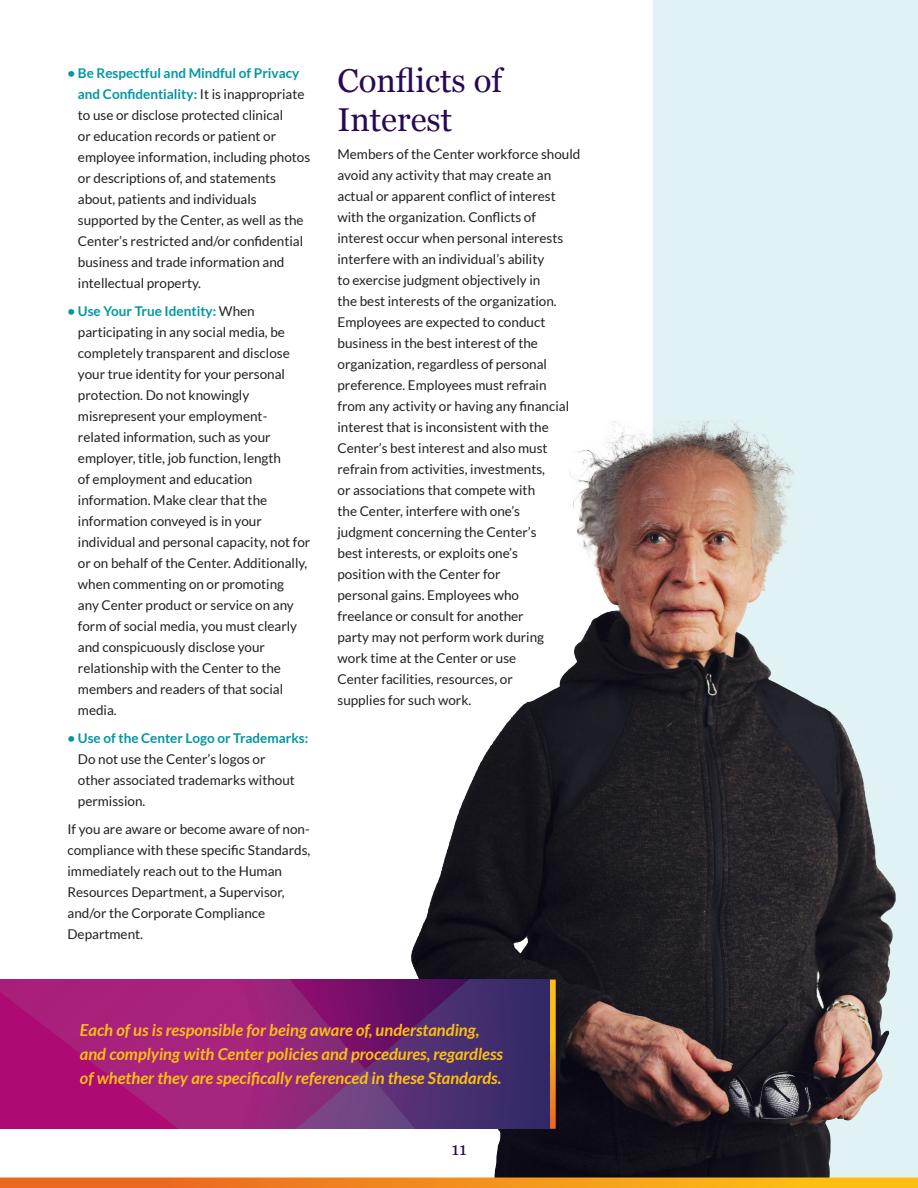
<style>
.page{position:relative;width:918px;height:1188px;background:#fff}
.page>*{position:absolute;margin:0;border:0;box-sizing:border-box;transform-origin:0 0}
.body_copy{font:33px/39px "Georgia";color:#280953}
.t1{font:18px "Georgia";color:#280953}
.yellow_call_out_text{font:italic 700 16.5px/24px "Lato";color:#fdbe12}
.body_copy-2{font:13.5px/21px "Lato";color:#231f20}
.s1{font-weight:700;color:#0097a4}
</style>
<div class="page">
<div style="left:654px;top:0;width:264px;height:1188px;background:#e0f2f3"></div>
<img style="left:259px;top:420px;width:659px;height:758px">
<svg style="left:550px;top:980px;width:6px;height:149px"></svg>
<svg style="left:0;top:980px;width:550px;height:149px;background:#842175"></svg>
<svg style="left:0;top:1178px;width:918px;height:10px;background:#f3901b"></svg>
<p class="body_copy-2" style="left:78px;top:63px;width:234px;text-indent:-10px"><span class="s1">• Be Respectful and Mindful of Privacy and Confidentiality:</span> It is inappropriate to use or disclose protected clinical<br>or education records or patient or employee information, including photos or descriptions of, and statements about, patients and individuals supported by the Center, as well as the Center’s restricted and/or confidential business and trade information and intellectual property.</p>
<p class="body_copy-2" style="left:78px;top:301px;width:234px;text-indent:-10px"><span class="s1">• Use Your True Identity:</span> When participating in any social media, be completely transparent and disclose your true identity for your personal protection. Do not knowingly misrepresent your employment&shy;related information, such as your employer, title, job function, length<br>of employment and education information. Make clear that the information conveyed is in your individual and personal capacity, not for or on behalf of the Center. Additionally, when commenting on or promoting<br>any Center product or service on any form of social media, you must clearly and conspicuously disclose your relationship with the Center to the members and readers of that social media.</p>
<p class="body_copy-2" style="left:78px;top:727px;width:232px;text-indent:-10px"><span class="s1">• Use of the Center Logo or Trademarks:<br></span>Do not use the Center’s logos or<br>other associated trademarks without permission.</p>
<p class="body_copy-2" style="left:68px;top:818px;width:245px">If you are aware or become aware of non&shy;compliance with these specific Standards, immediately reach out to the Human Resources Department, a Supervisor, and/or the Corporate Compliance Department.</p>
<p class="body_copy" style="left:338px;top:60px;width:166px">Conflicts of<br>Interest</p>
<p class="body_copy-2" style="left:338px;top:144px;width:244px">Members of the Center workforce should avoid any activity that may create an actual or apparent conflict of interest with the organization. Conflicts of interest occur when personal interests interfere with an individual’s ability<br>to exercise judgment objectively in<br>the best interests of the organization.<br>Employees are expected to conduct business in the best interest of the organization, regardless of personal preference. Employees must refrain<br>from any activity or having any financial interest that is inconsistent with the Center’s best interest and also must refrain from activities, investments,<br>or associations that compete with<br>the Center, interfere with one’s<br>judgment concerning the Center’s<br>best interests, or exploits one’s<br>position with the Center for<br>personal gains. Employees who<br>freelance or consult for another<br>party may not perform work during<br>work time at the Center or use<br>Center facilities, resources, or<br>supplies for such work.</p>
<p class="yellow_call_out_text" style="left:80px;top:1018px;width:425px">Each of us is responsible for being aware of, understanding, and complying with Center policies and procedures, regardless of whether they are specifically referenced in these Standards.</p>
<h2 class="t1" style="left:452px;top:1135px;width:17px">11</h2>
</div>
